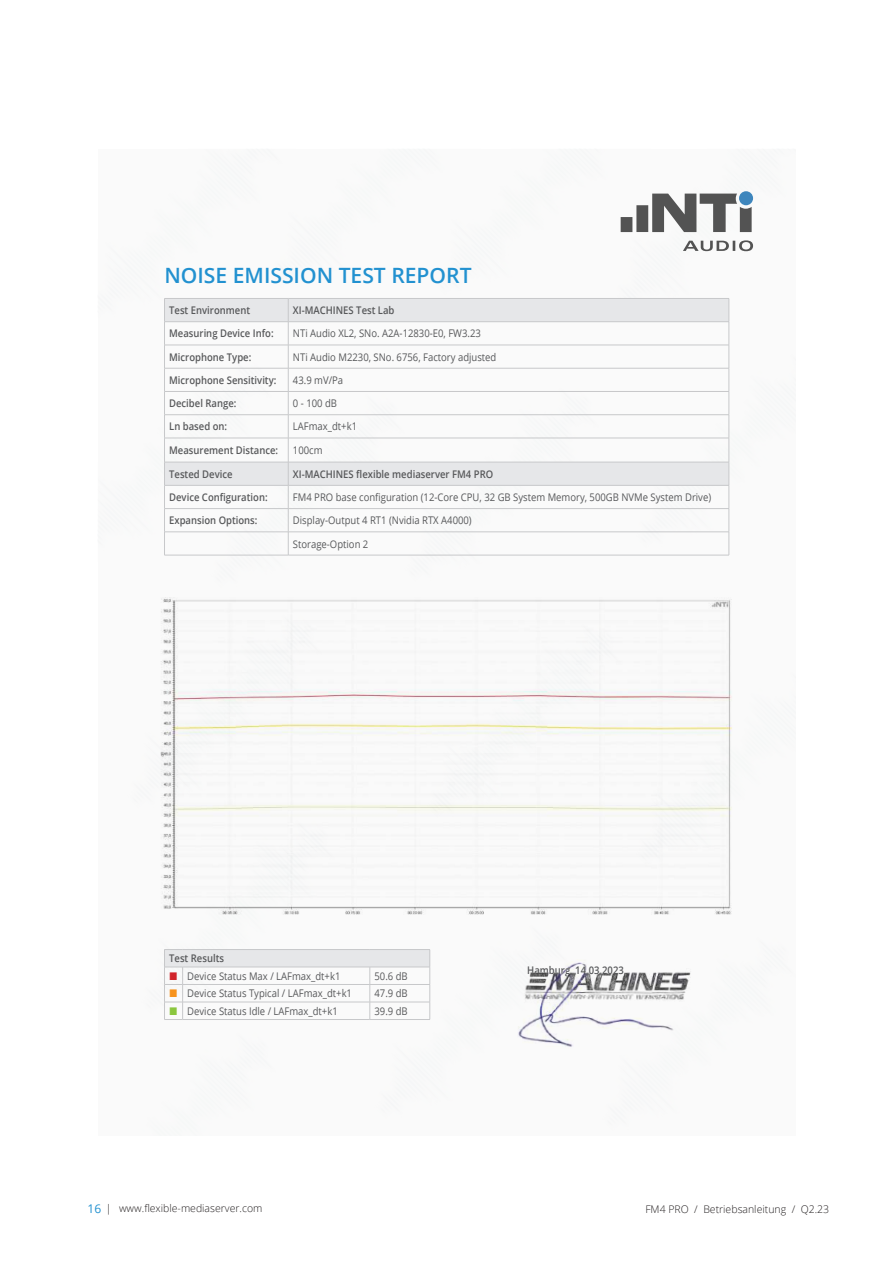
<style>
.page{position:relative;width:893px;height:1263px;background:#fff}
.page>*{position:absolute;margin:0;border:0;box-sizing:border-box;transform-origin:0 0}
.t1{font:600 21.15px "Open Sans";color:#2291d0}
.t2{font:10.5px "Open Sans";color:#57585a;scale:.9 1}
.t3{font:600 10.5px "Open Sans";color:#57585a;scale:.9 1}
.t4{font:300 10.5px "Open Sans";color:#231f20}
.s1{font-weight:400;font-size:12px;color:#2291d0}
</style>
<div class="page">
<img style="left:518px;top:959px;width:173px;height:88px">
<svg style="left:165px;top:299px;width:564px;height:186px"></svg>
<hr style="left:164px;top:321px;width:124px;height:1px;background:#c7c8ca">
<hr style="left:288px;top:321px;width:441px;height:1px;background:#c7c8ca">
<hr style="left:164px;top:345px;width:124px;height:1px;background:#c7c8ca">
<hr style="left:288px;top:345px;width:441px;height:1px;background:#c7c8ca">
<hr style="left:164px;top:368px;width:124px;height:1px;background:#c7c8ca">
<hr style="left:288px;top:368px;width:441px;height:1px;background:#c7c8ca">
<hr style="left:164px;top:391px;width:124px;height:1px;background:#c7c8ca">
<hr style="left:288px;top:391px;width:441px;height:1px;background:#c7c8ca">
<hr style="left:164px;top:414px;width:124px;height:1px;background:#c7c8ca">
<hr style="left:288px;top:414px;width:441px;height:1px;background:#c7c8ca">
<hr style="left:164px;top:438px;width:124px;height:1px;background:#c7c8ca">
<hr style="left:288px;top:438px;width:441px;height:1px;background:#c7c8ca">
<hr style="left:164px;top:462px;width:124px;height:1px;background:#c7c8ca">
<hr style="left:288px;top:462px;width:441px;height:1px;background:#c7c8ca">
<hr style="left:164px;top:485px;width:124px;height:1px;background:#c7c8ca">
<hr style="left:288px;top:485px;width:441px;height:1px;background:#c7c8ca">
<hr style="left:164px;top:508px;width:124px;height:1px;background:#c7c8ca">
<hr style="left:288px;top:508px;width:441px;height:1px;background:#c7c8ca">
<hr style="left:164px;top:532px;width:124px;height:1px;background:#c7c8ca">
<hr style="left:288px;top:532px;width:441px;height:1px;background:#c7c8ca">
<svg style="left:288px;top:299px;width:1px;height:256px"></svg>
<hr style="left:164px;top:555px;width:124px;height:1px;background:#c7c8ca">
<hr style="left:288px;top:555px;width:441px;height:1px;background:#c7c8ca">
<hr style="left:164px;top:298px;width:124px;height:1px;background:#c7c8ca">
<hr style="left:288px;top:298px;width:441px;height:1px;background:#c7c8ca">
<svg style="left:164px;top:299px;width:1px;height:256px"></svg>
<svg style="left:729px;top:299px;width:1px;height:256px"></svg>
<div style="left:164px;top:949px;width:266px;height:18px;background:#e6e7e9"></div>
<hr style="left:183px;top:984px;width:187px;height:1px;background:#c7c8ca">
<hr style="left:370px;top:984px;width:60px;height:1px;background:#c7c8ca">
<hr style="left:183px;top:1002px;width:187px;height:1px;background:#c7c8ca">
<hr style="left:370px;top:1002px;width:60px;height:1px;background:#c7c8ca">
<svg style="left:370px;top:968px;width:1px;height:51px"></svg>
<hr style="left:183px;top:1019px;width:187px;height:1px;background:#c7c8ca">
<hr style="left:370px;top:1019px;width:60px;height:1px;background:#c7c8ca">
<hr style="left:183px;top:949px;width:187px;height:1px;background:#c7c8ca">
<hr style="left:370px;top:949px;width:60px;height:1px;background:#c7c8ca">
<svg style="left:430px;top:950px;width:1px;height:69px"></svg>
<hr style="left:183px;top:967px;width:187px;height:1px;background:#c7c8ca">
<hr style="left:370px;top:967px;width:60px;height:1px;background:#c7c8ca">
<img style="left:160px;top:598px;width:573px;height:317px">
<svg style="left:621px;top:194px;width:132px;height:57px"></svg>
<div style="left:739px;top:191px;width:14px;height:14px;background:#3e86bd;border-radius:50%"></div>
<svg style="left:164px;top:949px;width:19px;height:71px"></svg>
<h1 class="t1" style="left:164px;top:261px;width:309px">NOISE EMISSION TEST REPORT</h1>
<p class="t3" style="left:169px;top:303px;width:91px">Test Environment</p>
<p class="t3" style="left:293px;top:303px;width:114px">XI-MACHINES Test Lab</p>
<p class="t3" style="left:169px;top:326px;width:118px">Measuring Device Info:</p>
<p class="t2" style="left:293px;top:326px;width:210px">NTi Audio XL2, SNo. A2A-12830-E0, FW3.23</p>
<p class="t3" style="left:169px;top:350px;width:93px">Microphone Type:</p>
<p class="t2" style="left:293px;top:350px;width:228px">NTi Audio M2230, SNo. 6756, Factory adjusted</p>
<p class="t3" style="left:169px;top:373px;width:121px">Microphone Sensitivity:</p>
<p class="t2" style="left:293px;top:373px;width:57px">43.9 mV/Pa</p>
<p class="t3" style="left:169px;top:396px;width:76px">Decibel Range:</p>
<p class="t2" style="left:293px;top:396px;width:51px">0 - 100 dB</p>
<p class="t3" style="left:169px;top:419px;width:66px">Ln based on:</p>
<p class="t2" style="left:293px;top:419px;width:73px">LAFmax_dt+k1</p>
<p class="t3" style="left:169px;top:443px;width:123px">Measurement Distance:</p>
<p class="t2" style="left:293px;top:443px;width:34px">100cm</p>
<p class="t3" style="left:169px;top:467px;width:72px">Tested Device</p>
<p class="t3" style="left:293px;top:467px;width:224px">XI-MACHINES flexible mediaserver FM4 PRO</p>
<p class="t3" style="left:169px;top:490px;width:111px">Device Configuration:</p>
<p class="t2" style="left:293px;top:490px;width:466px">FM4 PRO base configuration (12-Core CPU, 32 GB System Memory, 500GB NVMe System Drive)</p>
<p class="t3" style="left:169px;top:513px;width:100px">Expansion Options:</p>
<p class="t2" style="left:293px;top:513px;width:200px">Display-Output 4 RT1 (Nvidia RTX A4000)</p>
<p class="t2" style="left:293px;top:536px;width:85px">Storage-Option 2</p>
<p class="t3" style="left:169px;top:951px;width:62px">Test Results</p>
<p class="t2" style="left:187px;top:969px;width:172px">Device Status Max / LAFmax_dt+k1</p>
<p class="t2" style="left:374px;top:969px;width:38px">50.6 dB</p>
<p class="t2" style="left:187px;top:986px;width:185px">Device Status Typical / LAFmax_dt+k1</p>
<p class="t2" style="left:374px;top:986px;width:38px">47.9 dB</p>
<p class="t2" style="left:187px;top:1004px;width:169px">Device Status Idle / LAFmax_dt+k1</p>
<p class="t2" style="left:374px;top:1004px;width:38px">39.9 dB</p>
<p class="t3" style="left:527px;top:963px;width:109px">Hamburg, 14.03.2023</p>
<p class="t4" style="left:88px;top:1201px;width:176px"><span class="s1">16</span> | www.flexible-mediaserver.com</p>
<p class="t4" style="left:645px;top:1201px;width:185px">FM4 PRO / Betriebsanleitung / Q2.23</p>
</div>
